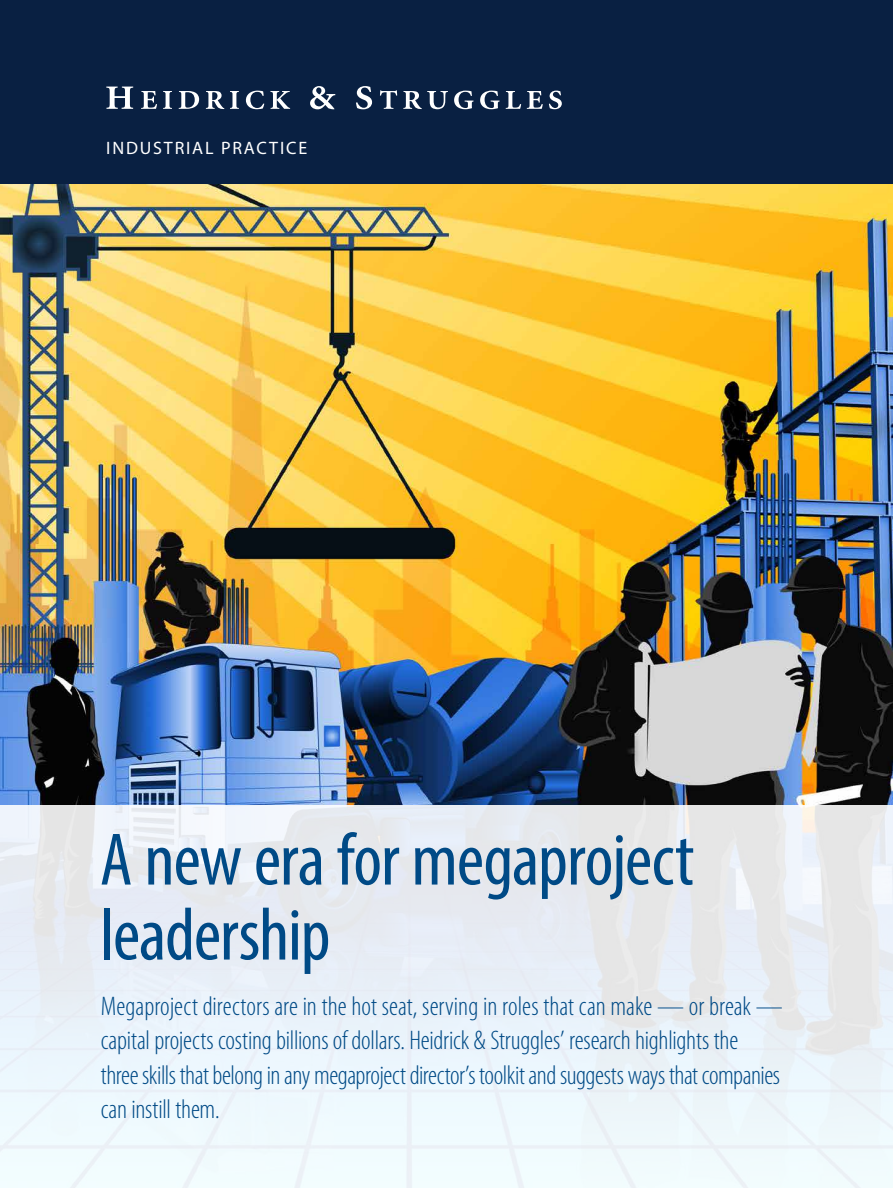
<style>
.page{position:relative;width:893px;height:1188px;background:#fff}
.page>*{position:absolute;margin:0;border:0;box-sizing:border-box;transform-origin:0 0}
.t1{font:condensed 75px/75px "Myriad Pro";letter-spacing:-.015em;color:#004a86}
.t2{font:300 condensed 27px/34.5px "Myriad Pro";letter-spacing:-.01em;color:#004a86}
.t3{font:18px "Myriad Pro";letter-spacing:.1em;color:#fff}
</style>
<div class="page">
<img style="left:0;top:184px;width:893px;height:622px">
<div style="left:0;top:0;width:893px;height:184px;background:#092042"></div>
<svg style="left:106px;top:87px;width:27px;height:22px"></svg>
<svg style="left:141px;top:91px;width:16px;height:18px"></svg>
<svg style="left:163px;top:91px;width:9px;height:18px"></svg>
<svg style="left:179px;top:91px;width:20px;height:18px"></svg>
<svg style="left:206px;top:91px;width:18px;height:18px"></svg>
<svg style="left:230px;top:91px;width:9px;height:18px"></svg>
<svg style="left:246px;top:91px;width:18px;height:18px"></svg>
<svg style="left:270px;top:91px;width:20px;height:18px"></svg>
<svg style="left:310px;top:86px;width:25px;height:23px"></svg>
<svg style="left:356px;top:86px;width:16px;height:23px"></svg>
<svg style="left:380px;top:90px;width:17px;height:19px"></svg>
<svg style="left:403px;top:91px;width:45px;height:18px"></svg>
<svg style="left:454px;top:91px;width:19px;height:18px"></svg>
<svg style="left:480px;top:91px;width:19px;height:18px"></svg>
<svg style="left:506px;top:91px;width:15px;height:18px"></svg>
<svg style="left:527px;top:91px;width:16px;height:18px"></svg>
<svg style="left:549px;top:91px;width:13px;height:18px"></svg>
<svg style="left:0;top:806px;width:893px;height:382px;fill:#e9f0f8"></svg>
<p class="t3" style="left:106px;top:137px;width:202px">INDUSTRIAL PRACTICE</p>
<h1 class="t1" style="left:100px;top:821px;width:596px">A new era for megaproject leadership</h1>
<p class="t2" style="left:101px;top:989px;width:683px">Megaproject directors are in the hot seat, serving in roles that can make — or break — capital projects costing billions of dollars. Heidrick &amp; Struggles’ research highlights the<br>three skills that belong in any megaproject director’s toolkit and suggests ways that companies can instill them.</p>
</div>
